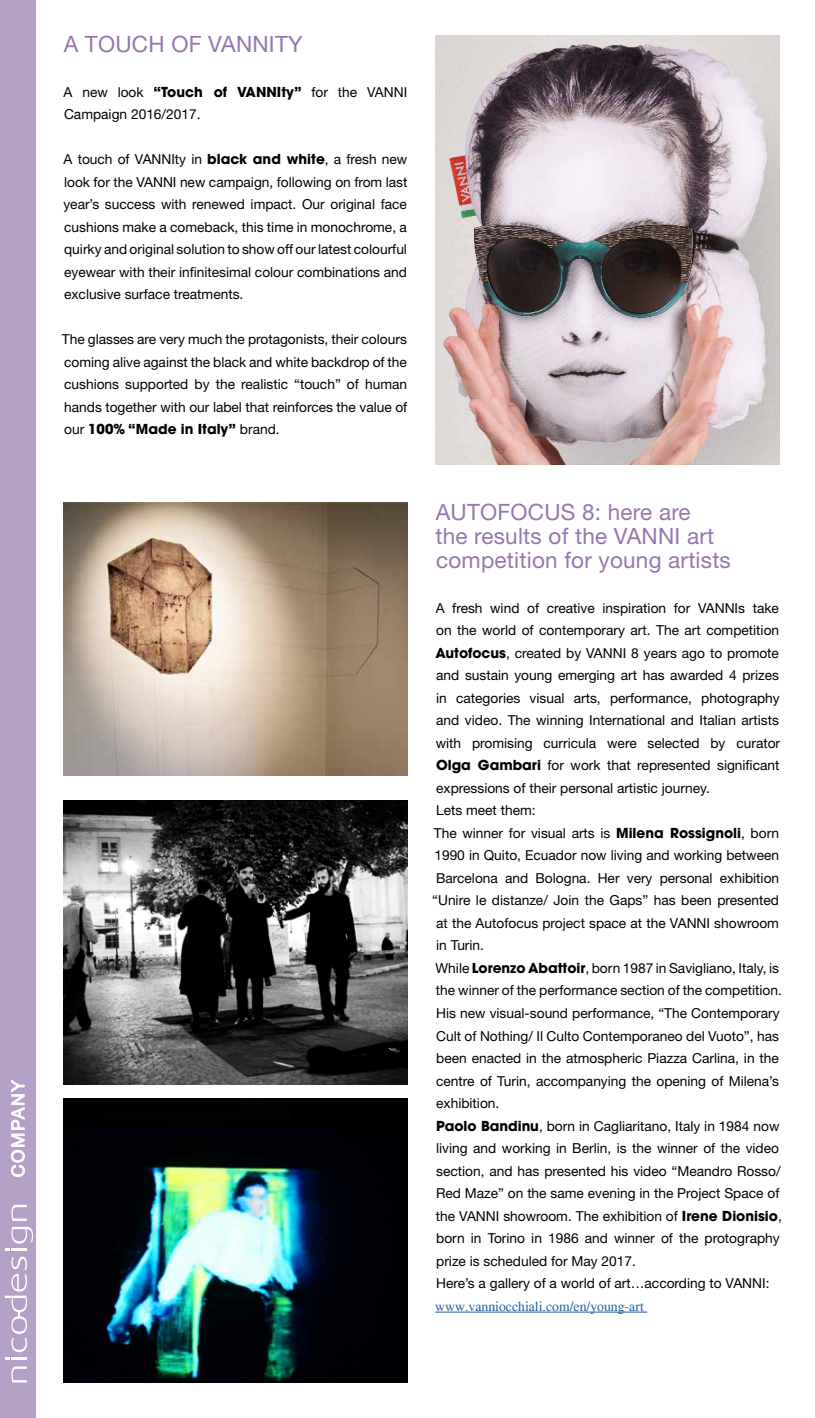
<style>
.page{position:relative;width:815px;height:1418px;background:#fff}
.page>*{position:absolute;margin:0;border:0;box-sizing:border-box;transform-origin:0 0}
.t1{font:22.5px/23.8px "Helvetica Neue LT Pro";letter-spacing:.01em;color:#9577af}
.t2{font:17.5px "Helvetica Neue LT Pro";letter-spacing:.1em;color:#fff}
.t3{font:13.75px/22.5px "Helvetica Neue LT Pro";color:#000}
.t4{font:13.75px "Times";color:#215e9e}
.t5{font:700 13.75px "Avant Garde LT";color:#000}
.s1{font-family:"Avant Garde LT";font-weight:700}
.s2{font-family:"Helvetica Neue LT Pro";font-weight:400}
</style>
<div class="page">
<img style="left:436px;top:35px;width:344px;height:429px">
<hr style="left:435px;top:1311px;width:212px;height:1px;background:#215e9e">
<img style="left:64px;top:503px;width:343px;height:272px">
<div style="left:0;top:0;width:36px;height:1417px;background:#b5a0c7"></div>
<svg style="left:11px;top:1079px;width:14px;height:98px"></svg>
<svg style="left:11px;top:1366px;width:16px;height:16px"></svg>
<svg style="left:11px;top:1204px;width:16px;height:16px"></svg>
<svg style="left:5px;top:1226px;width:28px;height:24px"></svg>
<svg style="left:5px;top:1256px;width:22px;height:103px"></svg>
<img style="left:64px;top:800px;width:343px;height:284px">
<img style="left:64px;top:1098px;width:343px;height:284px">
<p class="t2" style="left:7px;top:1177px;width:99px;rotate:-90deg">COMPANY</p>
<h1 class="t1" style="left:64px;top:31px;width:241px">A TOUCH OF VANNITY</h1>
<p class="t3" style="left:64px;top:80px;width:345px">A new look <span class="s1">“Touch of VANNIty”</span> for the VANNI<br>Campaign 2016/2017.</p>
<p class="t3" style="left:63px;top:148px;width:346px;text-align:justify">A touch of VANNIty in <span class="s1">black and white</span>, a fresh new look for the VANNI new campaign, following on from last year’s success with renewed impact. Our original face cushions make a comeback, this time in monochrome, a quirky and original solution to show off our latest colourful eyewear with their infinitesimal colour combinations and exclusive surface treatments.</p>
<p class="t3" style="left:62px;top:328px;width:347px;text-align:justify">The glasses are very much the protagonists, their colours coming alive against the black and white backdrop of the cushions supported by the realistic “touch” of human hands together with our label that reinforces the value of</p>
<p class="t5" style="left:64px;top:420px;width:217px"><span class="s2">our</span> 100% “Made in Italy” <span class="s2">brand.</span></p>
<h1 class="t1" style="left:435px;top:500px;width:297px">AUTOFOCUS 8: here are<br>the results of the VANNI art competition for young artists</h1>
<p class="t3" style="left:432px;top:596px;width:351px">A fresh wind of creative inspiration for VANNIs take on the world of contemporary art. The art competition <span class="s1">Autofocus</span>, created by VANNI 8 years ago to promote and sustain young emerging art has awarded 4 prizes in categories visual arts, performance, photography and video. The winning International and Italian artists with promising curricula were selected by curator <span class="s1">Olga Gambari</span> for work that represented significant expressions of their personal artistic journey.<br>Lets meet them:<br>The winner for visual arts is <span class="s1">Milena Rossignoli</span>, born 1990 in Quito, Ecuador now living and working between Barcelona and Bologna. Her very personal exhibition “Unire le distanze/ Join the Gaps” has been presented at the Autofocus project space at the VANNI showroom in Turin.<br>While <span class="s1">Lorenzo Abattoir</span>, born 1987 in Savigliano, Italy, is the winner of the performance section of the competition.<br>His new visual-sound performance, “The Contemporary Cult of Nothing/ Il Culto Contemporaneo del Vuoto”, has been enacted in the atmospheric Piazza Carlina, in the centre of Turin, accompanying the opening of Milena’s exhibition.<br><span class="s1">Paolo Bandinu</span>, born in Cagliaritano, Italy in 1984 now living and working in Berlin, is the winner of the video section, and has presented his video “Meandro Rosso/ Red Maze” on the same evening in the Project Space of the VANNI showroom. The exhibition of <span class="s1">Irene Dionisio</span>, born in Torino in 1986 and winner of the protography prize is scheduled for May 2017.<br>Here’s a gallery of a world of art…according to VANNI:</p>
<p class="t4" style="left:435px;top:1297px;width:210px">www.vanniocchiali.com/en/young-art</p>
</div>
